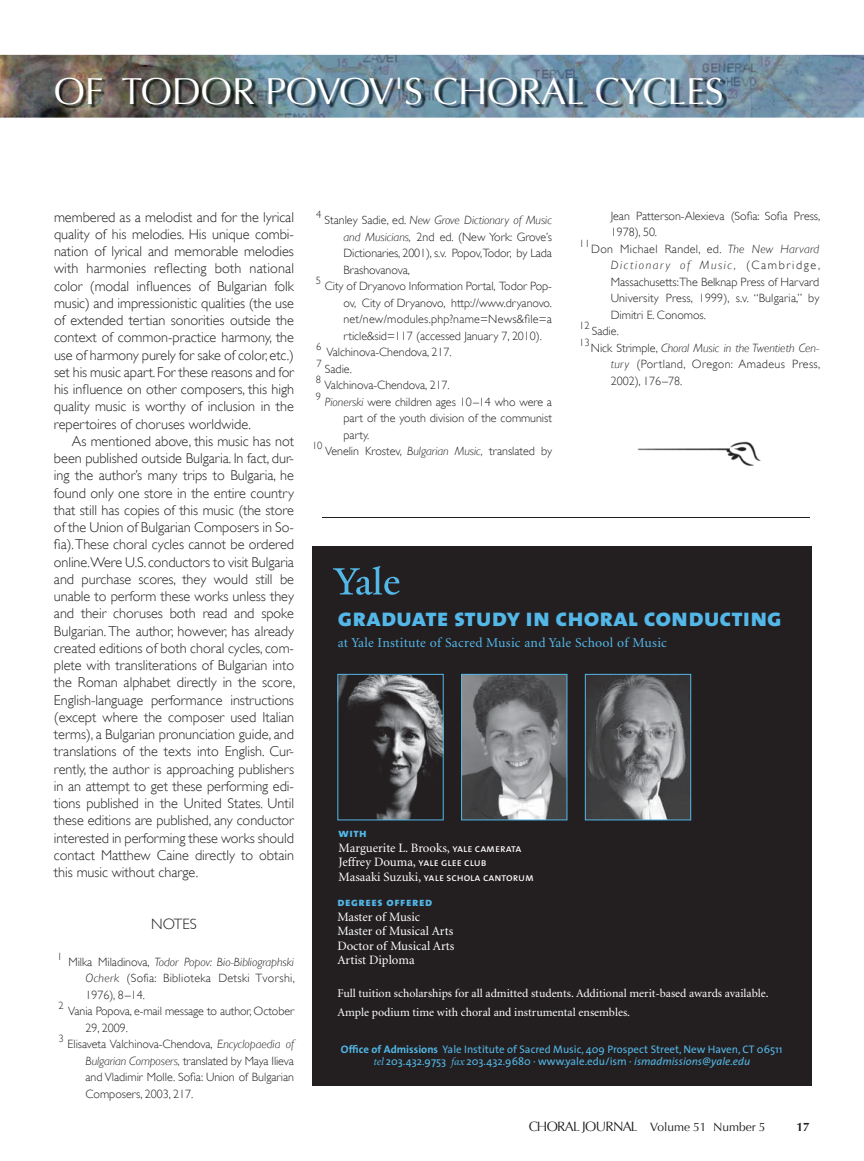
<style>
.page{position:relative;width:864px;height:1161px;background:#fff}
.page>*{position:absolute;margin:0;border:0;box-sizing:border-box;transform-origin:0 0}
.t1{font:37.5px "Optima";letter-spacing:-.005em;color:#fff}
.t2{font:25.5px "The Sans Extra Bold Caps";color:#53b7e8}
.t3{font:300 15px "Gill Sans";letter-spacing:-.005em;color:#231f20}
.t4{font:300 14.25px/17.2px "Gill Sans";letter-spacing:-.005em;color:#231f20;text-align:justify}
.t5{font:13.65px "Minosjg";letter-spacing:.02em;color:#53b7e8}
.t6{font:12.75px/14.5px "Minosjg";color:#fff}
.t7{font:300 12px/16.5px "Gill Sans";letter-spacing:-.005em;color:#231f20;text-align:justify}
.t8{font:12px "Optima";letter-spacing:-.005em;color:#231f20}
.t9{font:700 12px "Optima";color:#231f20}
.t10{font:11.85px/18.6px "Minosjg";color:#fff}
.t11{font:11.85px "The Sans Extra Bold Caps";letter-spacing:.05em;color:#53b7e8}
.t12{font:10.95px/12.8px "The Sans";color:#53b7e8;text-align:center}
.t13{font:10.95px "The Sans Caps";color:#fff}
.t14{font:300 10.5px "Gill Sans";letter-spacing:-.005em;color:#231f20}
.s1{font-style:italic}
.s2{font-family:"The Sans Caps";font-size:10.95px}
.s3{font-family:"Minosjg";font-size:12.75px}
.s4{font-weight:700}
.s5{font-family:"Minitjg"}
.s6{font-size:13.5px}
</style>
<div class="page">
<img style="left:637px;top:441px;width:124px;height:25px">
<hr style="left:322px;top:517px;width:488px;height:1px;background:#231f20">
<img style="left:0;top:55px;width:864px;height:63px">
<img style="left:0;top:79px;width:726px;height:29px">
<div style="left:312px;top:546px;width:500px;height:540px;background:#231f20"></div>
<svg style="left:333px;top:566px;width:67px;height:29px"></svg>
<img style="left:340px;top:676px;width:102px;height:142px">
<div style="left:338px;top:674px;width:106px;height:146px;border:1px solid #53b7e8"></div>
<img style="left:463px;top:676px;width:102px;height:142px">
<div style="left:461px;top:674px;width:106px;height:146px;border:1px solid #53b7e8"></div>
<img style="left:587px;top:676px;width:102px;height:142px">
<div style="left:585px;top:674px;width:106px;height:146px;border:1px solid #53b7e8"></div>
<h1 class="t1" style="left:54px;top:70px;width:671px">OF TODOR POVOV'S CHORAL CYCLES</h1>
<p class="t4" style="left:54px;top:208px;width:242px">membered as a melodist and for the lyrical quality of his melodies. His unique combi&shy;nation of lyrical and memorable melodies with harmonies reflecting both national color (modal influences of Bulgarian folk music) and impressionistic qualities (the use of extended tertian sonorities outside the context of common-practice harmony, the use of harmony purely for sake of color, etc.) set his music apart. For these reasons and for his influence on other composers, this high quality music is worthy of inclusion in the repertoires of choruses worldwide.</p>
<p class="t4" style="left:54px;top:432px;width:243px;text-indent:18px">As mentioned above, this music has not been published outside Bulgaria. In fact, dur&shy;ing the author’s many trips to Bulgaria, he found only one store in the entire country that still has copies of this music (the store of the Union of Bulgarian Composers in So&shy;fia). These choral cycles cannot be ordered online.Were U.S. conductors to visit Bulgaria and purchase scores, they would still be unable to perform these works unless they and their choruses both read and spoke Bulgarian. The author, however, has already created editions of both choral cycles, com&shy;plete with transliterations of Bulgarian into the Roman alphabet directly in the score, English-language performance instructions (except where the composer used Italian terms), a Bulgarian pronunciation guide, and translations of the texts into English. Cur&shy;rently, the author is approaching publishers in an attempt to get these performing edi&shy;tions published in the United States. Until these editions are published, any conductor interested in performing these works should contact Matthew Caine directly to obtain this music without charge.</p>
<p class="t3" style="left:151px;top:915px;width:47px">NOTES</p>
<p class="t14" style="left:57px;top:950px;width:7px">1</p>
<p class="t7" style="left:85px;top:953px;width:211px;text-indent:-17px">Milka Miladinova, <span class="s1">Todor Popov: Bio-Bibliographski Ocherk</span> (Sofia: Biblioteka Detski Tvorshi, 1976), 8–14.</p>
<p class="t14" style="left:58px;top:1000px;width:7px">2</p>
<p class="t7" style="left:86px;top:1003px;width:210px;text-indent:-17px">Vania Popova, e-mail message to author, October<br>29, 2009.</p>
<p class="t14" style="left:59px;top:1033px;width:7px">3</p>
<p class="t7" style="left:86px;top:1036px;width:210px;text-indent:-18px">Elisaveta Valchinova-Chendova, <span class="s1">Encyclopaedia of Bulgarian Composers,</span> translated by Maya Ilieva and Vladimir Molle. Sofia: Union of Bulgarian Composers, 2003, 217.</p>
<p class="t14" style="left:316px;top:209px;width:7px">4</p>
<p class="t7" style="left:344px;top:212px;width:210px;text-indent:-19px">Stanley Sadie, ed. <span class="s1">New Grove Dictionary of Music and Musicians,</span> 2nd ed. (New York: Grove’s Dictionaries, 2001), s.v. Popov,Todor, by Lada Brashovanova,</p>
<p class="t14" style="left:316px;top:275px;width:7px">5</p>
<p class="t7" style="left:344px;top:278px;width:210px;text-indent:-19px">City of Dryanovo Information Portal, Todor Pop&shy;ov, City of Dryanovo, http://www.dryanovo. net/new/modules.php?name=News&amp;file=a rticle&amp;sid=117 (accessed January 7, 2010).</p>
<p class="t14" style="left:316px;top:341px;width:7px">6</p>
<p class="t7" style="left:326px;top:344px;width:127px">Valchinova-Chendova, 217.</p>
<p class="t14" style="left:316px;top:357px;width:7px">7</p>
<p class="t7" style="left:325px;top:360px;width:29px">Sadie.</p>
<p class="t14" style="left:316px;top:374px;width:7px">8</p>
<p class="t7" style="left:324px;top:377px;width:127px">Valchinova-Chendova, 217.</p>
<p class="t14" style="left:316px;top:390px;width:7px">9</p>
<p class="t7" style="left:344px;top:393px;width:210px;text-indent:-19px"><span class="s1">Pionerski</span> were children ages 10–14 who were a part of the youth division of the communist party.</p>
<p class="t14" style="left:312px;top:440px;width:12px">10</p>
<p class="t7" style="left:325px;top:443px;width:228px">Venelin Krostev, <span class="s1">Bulgarian Music,</span> translated by</p>
<p class="t7" style="left:611px;top:208px;width:211px">Jean Patterson-Alexieva (Sofia: Sofia Press,<br>1978), 50.</p>
<p class="t14" style="left:579px;top:238px;width:12px">11</p>
<p class="t7" style="left:611px;top:241px;width:211px;text-indent:-20px">Don Michael Randel, ed. <span class="s1">The New Harvard Dictionary of Music,</span> (Cambridge, Massachusetts:The Belknap Press of Harvard University Press, 1999), s.v. “Bulgaria,” by Dimitri E. Conomos.</p>
<p class="t14" style="left:579px;top:320px;width:12px">12</p>
<p class="t7" style="left:592px;top:323px;width:29px">Sadie.</p>
<p class="t14" style="left:579px;top:337px;width:12px">13</p>
<p class="t7" style="left:611px;top:340px;width:211px;text-indent:-20px">Nick Strimple, <span class="s1">Choral Music in the Twentieth Cen&shy;tury</span> (Portland, Oregon: Amadeus Press, 2002), 176–78.</p>
<h2 class="t2" style="left:338px;top:603px;width:446px">graduate study in choral conducting</h2>
<p class="t5" style="left:338px;top:638px;width:331px">at Yale Institute of Sacred Music and Yale School of Music</p>
<p class="t11" style="left:339px;top:826px;width:30px">with</p>
<p class="t6" style="left:339px;top:841px;width:184px">Marguerite L. Brooks, <span class="s2">yale camerata<br></span>Jeffrey Douma, <span class="s2">yale glee club</span></p>
<p class="t13" style="left:339px;top:871px;width:197px"><span class="s3">Masaaki Suzuki,</span> yale schola cantorum</p>
<p class="t11" style="left:337px;top:895px;width:96px">degrees offered</p>
<p class="t6" style="left:337px;top:910px;width:119px">Master of Music<br>Master of Musical Arts<br>Doctor of Musical Arts<br>Artist Diploma</p>
<p class="t10" style="left:338px;top:985px;width:433px">Full tuition scholarships for all admitted students. Additional merit-based awards available.<br>Ample podium time with choral and instrumental ensembles.</p>
<p class="t12" style="left:341px;top:1042px;width:443px"><span class="s4">Office of Admissions</span> Yale Institute of Sacred Music, 409 Prospect Street, New Haven, CT 06511 <span class="s5">tel</span> 203.432.9753 <span class="s5">fax</span> 203.432.9680 · www.yale.edu/ism · <span class="s1">ismadmissions@yale.edu</span></p>
<p class="t8" style="left:529px;top:1120px;width:238px"><span class="s6">CHORAL JOURNAL</span> Volume 51 Number 5</p>
<p class="t9" style="left:797px;top:1120px;width:15px">17</p>
</div>
